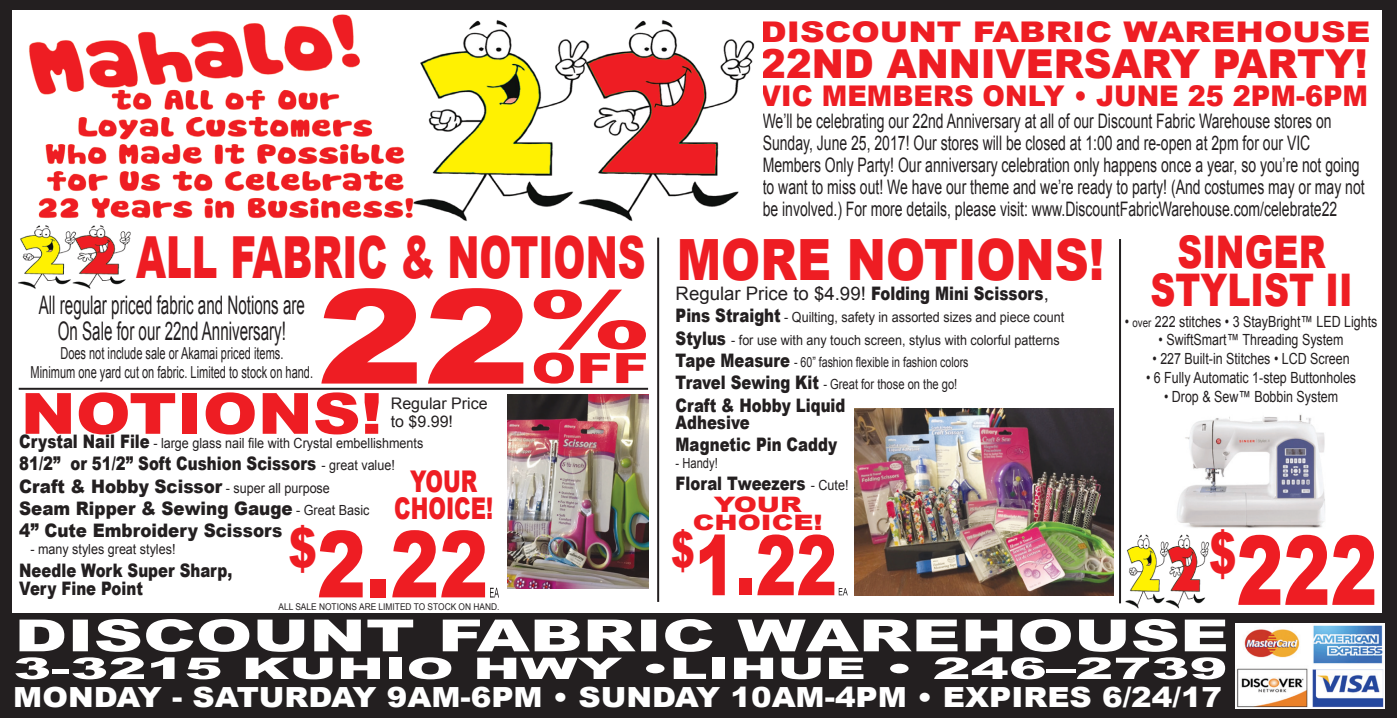
<style>
.page{position:relative;width:1397px;height:720px;background:#fff}
.page>*{position:absolute;margin:0;border:0;box-sizing:border-box;transform-origin:0 0}
.t1{font:900 96.2px "Arial";color:#ee1d23;scale:.73 1}
.t2{font:900 92.4px "Arial";color:#ee1d23;scale:.79 1}
.t3{font:900 83.4px "Arial";color:#ee1d23;scale:.73 1}
.t4{font:900 58px "Arial";color:#ee1d23;scale:.66 1}
.t5{font:900 57px "Arial";color:#ee1d23;scale:.83 1}
.t6{font:900 56.8px "Arial";color:#ee1d23;scale:1.16 1}
.t7{font:900 45px/37.6px "Arial";color:#ee1d23;text-align:center;scale:.77 1}
.t8{font:900 40px "Arial";color:#ee1d23}
.t9{font:900 30px/26.4px "Arial";color:#ee1d23;text-align:center;scale:.71 1}
.description{font:900 29.8px "Arial";color:#fff;scale:1.92 1}
.t10{font:900 28.6px "Arial";color:#ee1d23;scale:.95 1}
.t11{font:900 28.6px "Arial";color:#ee1d23;scale:1.2 1}
.description-2{font:900 27.8px "Arial";color:#fff;scale:1.11 1}
.t12{font:25.6px/26px "Arial";color:#231f20;text-align:center;scale:.59 1}
.t13{font:900 21.2px/18.8px "Arial";color:#ee1d23;text-align:center;scale:1.31 1}
.t14{font:20px/22px "Arial";color:#231f20;scale:.7 1}
.t15{font:900 18.6px "Arial";color:#231f20;scale:.8 1}
.t16{font:900 18.6px "Arial";color:#231f20;scale:.9 1}
.t17{font:18.6px "Arial";color:#231f20}
.t18{font:16.6px "Arial";color:#231f20;scale:.67 1}
.t19{font:16px "Arial";color:#231f20}
.t20{font:15.4px "Arial";color:#231f20;scale:.81 1}
.t21{font:14px "Arial";color:#231f20;scale:.9 1}
.t22{font:14px "Arial";color:#231f20;scale:.76 1}
.t23{font:14px "Arial";color:#231f20;scale:.8 1}
.t24{font:9.4px "Arial";color:#231f20;scale:.9 1}
.s1{font-weight:900;font-size:18.6px}
.s2{font-weight:400;font-size:14px}
.s3{font-weight:900}
.s4{font-size:12px}
</style>
<div class="page">
<div style="left:0;top:0;width:1397px;height:718px;background:#231f20"></div>
<div style="left:13px;top:10px;width:1368px;height:602px;background:#fff"></div>
<svg style="left:20px;top:619px;width:1206px;height:33px"></svg>
<img style="left:1235px;top:623px;width:149px;height:86px">
<img style="left:854px;top:409px;width:259px;height:186px">
<svg style="left:839px;top:588px;width:9px;height:7px"></svg>
<img style="left:1177px;top:414px;width:148px;height:114px">
<img style="left:18px;top:225px;width:113px;height:64px">
<svg style="left:534px;top:290px;width:112px;height:94px"></svg>
<svg style="left:321px;top:288px;width:202px;height:96px"></svg>
<img style="left:507px;top:394px;width:141px;height:195px">
<svg style="left:490px;top:588px;width:9px;height:10px"></svg>
<img style="left:29px;top:14px;width:726px;height:207px">
<hr style="left:19px;top:388px;width:629px;height:2px;background:#231f20">
<hr style="left:657px;top:238px;width:2px;height:364px;background:#231f20">
<hr style="left:1119px;top:239px;width:2px;height:364px;background:#231f20">
<img style="left:1125px;top:534px;width:85px;height:75px">
<p class="t11" style="left:760px;top:11px;width:510px">DISCOUNT FABRIC WAREHOUSE</p>
<p class="t8" style="left:760px;top:34px;width:609px">22ND ANNIVERSARY PARTY!</p>
<p class="t10" style="left:760px;top:75px;width:641px">VIC MEMBERS ONLY • JUNE 25 2PM-6PM</p>
<p class="t4" style="left:136px;top:215px;width:774px">ALL FABRIC &amp; NOTIONS</p>
<p class="t12" style="left:39px;top:293px;width:452px">All regular priced fabric and Notions are<br>On Sale for our 22nd Anniversary!</p>
<p class="t18" style="left:60px;top:343px;width:334px">Does not include sale or Akamai priced items.</p>
<p class="t18" style="left:31px;top:361px;width:423px">Minimum one yard cut on fabric. Limited to stock on hand.</p>
<p class="t6" style="left:21px;top:372px;width:314px">NOTIONS!</p>
<p class="t19" style="left:391px;top:393px;width:98px">Regular Price</p>
<p class="t19" style="left:391px;top:411px;width:64px">to $9.99!</p>
<p class="t21" style="left:19px;top:434px;width:451px"><span class="s1">Crystal Nail File</span> - large glass nail file with Crystal embellishments</p>
<p class="t15" style="left:19px;top:450px;width:471px">81/2” or 51/2” Soft Cushion Scissors <span class="s2">- great value!</span></p>
<p class="t16" style="left:19px;top:473px;width:347px">Craft &amp; Hobby Scissor <span class="s2">- super all purpose</span></p>
<p class="t16" style="left:19px;top:495px;width:391px">Seam Ripper &amp; Sewing Gauge <span class="s2">- Great Basic</span></p>
<p class="t16" style="left:19px;top:517px;width:294px">4” Cute Embroidery Scissors</p>
<p class="t21" style="left:30px;top:540px;width:163px">- many styles great styles!</p>
<p class="t15" style="left:19px;top:557px;width:268px">Needle Work Super Sharp,</p>
<p class="t15" style="left:19px;top:575px;width:156px">Very Fine Point</p>
<p class="t9" style="left:394px;top:467px;width:141px">YOUR<br>CHOICE!</p>
<p class="t2" style="left:288px;top:497px;width:255px"><sup>$</sup>2.22</p>
<p class="t24" style="left:278px;top:601px;width:247px">ALL SALE NOTIONS ARE LIMITED TO STOCK ON HAND.</p>
<p class="t14" style="left:763px;top:110px;width:814px">We’ll be celebrating our 22nd Anniversary at all of our Discount Fabric Warehouse stores on</p>
<p class="t14" style="left:763px;top:132px;width:784px">Sunday, June 25, 2017! Our stores will be closed at 1:00 and re-open at 2pm for our VIC</p>
<p class="t14" style="left:763px;top:154px;width:861px">Members Only Party! Our anniversary celebration only happens once a year, so you’re not going to want to miss out! We have our theme and we’re ready to party! (And costumes may or may not be involved.) For more details, please visit: www.DiscountFabricWarehouse.com/celebrate22</p>
<p class="t5" style="left:677px;top:218px;width:517px">MORE NOTIONS!</p>
<p class="t17" style="left:676px;top:281px;width:375px">Regular Price to $4.99! <span class="s3">Folding Mini Scissors</span>,</p>
<p class="t21" style="left:676px;top:308px;width:433px"><span class="s1">Pins Straight</span> - Quilting, safety in assorted sizes and piece count</p>
<p class="t21" style="left:676px;top:331px;width:428px"><span class="s1">Stylus</span> - for use with any touch screen, stylus with colorful patterns</p>
<p class="t22" style="left:676px;top:353px;width:387px"><span class="s1">Tape Measure</span> - 60” fashion flexible in fashion colors</p>
<p class="t23" style="left:676px;top:375px;width:354px"><span class="s1">Travel Sewing Kit</span> - Great for those on the go!</p>
<p class="t15" style="left:676px;top:391px;width:214px">Craft &amp; Hobby Liquid</p>
<p class="t15" style="left:676px;top:409px;width:94px">Adhesive</p>
<p class="t15" style="left:676px;top:431px;width:203px">Magnetic Pin Caddy</p>
<p class="t23" style="left:676px;top:454px;width:54px">- Handy!</p>
<p class="t15" style="left:676px;top:470px;width:218px">Floral Tweezers <span class="s2">- Cute!</span></p>
<p class="t3" style="left:671px;top:505px;width:229px"><sup>$</sup>1.22</p>
<p class="t13" style="left:693px;top:494px;width:101px">YOUR<br>CHOICE!</p>
<p class="t7" style="left:1150px;top:232px;width:264px">SINGER<br>STYLIST II</p>
<p class="t20" style="left:1125px;top:311px;width:314px">• <span class="s4">over</span> 222 stitches • 3 StayBright™ LED Lights</p>
<p class="t20" style="left:1158px;top:330px;width:230px">• SwiftSmart™ Threading System</p>
<p class="t20" style="left:1152px;top:349px;width:245px">• 227 Built-in Stitches • LCD Screen</p>
<p class="t20" style="left:1146px;top:368px;width:261px">• 6 Fully Automatic 1-step Buttonholes</p>
<p class="t20" style="left:1164px;top:386px;width:216px">• Drop &amp; Sew™ Bobbin System</p>
<p class="t1" style="left:1209px;top:501px;width:232px"><sup>$</sup>222</p>
<p class="description" style="left:13px;top:647px;width:634px">3-3215 KUHIO HWY •LIHUE • 246–2739</p>
<p class="description-2" style="left:13px;top:677px;width:1090px">MONDAY - SATURDAY 9AM-6PM • SUNDAY 10AM-4PM • EXPIRES 6/24/17</p>
</div>
